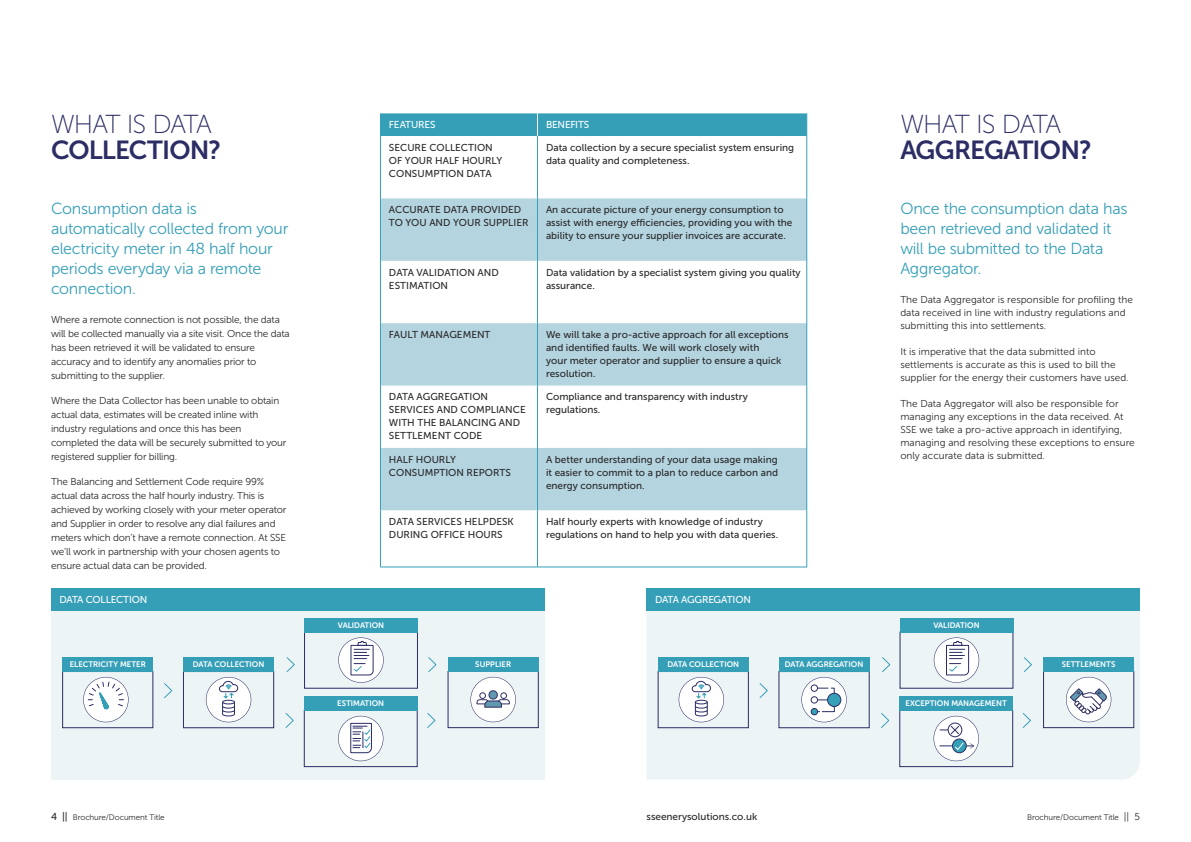
<style>
.page{position:relative;width:1191px;height:842px;background:#fff}
.page>*{position:absolute;margin:0;border:0;box-sizing:border-box;transform-origin:0 0}
.t1{font:26px "Museo Sans 700";letter-spacing:-.03em;color:#2b2d64}
.t2{font:26px "Museo Sans 100";letter-spacing:-.05em;color:#2b2d64}
.t3{font:16px/20px "Museo Sans 300";letter-spacing:-.02em;color:#369fb8}
.t4{font:10px/14px "Museo Sans 300";letter-spacing:-.015em;color:#292929}
.t5{font:10px/13px "Museo Sans 500";color:#292929}
.t6{font:10px "Museo Sans 500";letter-spacing:-.02em;color:#fff}
.t7{font:8px "Museo Sans Rounded 700";color:#fff}
.t8{font:8px "Museo Sans 300";letter-spacing:-.01em;color:#292929}
.s1{font-family:"Museo Sans 500";font-size:10px}
.s2{font-size:10px}
</style>
<div class="page">
<div style="left:647px;top:611px;width:493px;height:169px;background:#edf4f6"></div>
<div style="left:51px;top:611px;width:493px;height:169px;background:#edf4f6"></div>
<div style="left:646px;top:588px;width:494px;height:23px;background:#369fb8"></div>
<div style="left:51px;top:588px;width:493px;height:23px;background:#369fb8"></div>
<svg style="left:758px;top:682px;width:10px;height:17px"></svg>
<svg style="left:164px;top:683px;width:9px;height:15px"></svg>
<svg style="left:881px;top:656px;width:10px;height:17px"></svg>
<svg style="left:286px;top:657px;width:9px;height:15px"></svg>
<svg style="left:1022px;top:656px;width:11px;height:17px"></svg>
<svg style="left:428px;top:657px;width:9px;height:15px"></svg>
<svg style="left:880px;top:712px;width:10px;height:17px"></svg>
<svg style="left:285px;top:713px;width:9px;height:15px"></svg>
<svg style="left:1021px;top:712px;width:11px;height:17px"></svg>
<svg style="left:427px;top:713px;width:9px;height:15px"></svg>
<svg style="left:933px;top:716px;width:46px;height:45px"></svg>
<svg style="left:338px;top:716px;width:45px;height:45px"></svg>
<div style="left:899px;top:710px;width:114px;height:57px;border:1px solid #2b2d64"></div>
<div style="left:304px;top:710px;width:113px;height:57px;border:1px solid #2b2d64"></div>
<svg style="left:933px;top:637px;width:46px;height:46px"></svg>
<svg style="left:338px;top:637px;width:46px;height:46px"></svg>
<div style="left:304px;top:632px;width:114px;height:56px;border:1px solid #2b2d64"></div>
<svg style="left:801px;top:677px;width:45px;height:45px"></svg>
<svg style="left:206px;top:677px;width:45px;height:45px"></svg>
<div style="left:778px;top:671px;width:91px;height:57px;border:1px solid #2b2d64"></div>
<div style="left:183px;top:671px;width:91px;height:57px;border:1px solid #2b2d64"></div>
<svg style="left:678px;top:677px;width:46px;height:45px"></svg>
<div style="left:658px;top:671px;width:90px;height:57px;border:1px solid #2b2d64"></div>
<div style="left:658px;top:657px;width:90px;height:14px;background:#369fb8"></div>
<svg style="left:83px;top:677px;width:46px;height:45px"></svg>
<div style="left:62px;top:671px;width:91px;height:57px;border:1px solid #2b2d64"></div>
<div style="left:62px;top:657px;width:91px;height:14px;background:#369fb8"></div>
<div style="left:778px;top:657px;width:91px;height:14px;background:#369fb8"></div>
<div style="left:183px;top:657px;width:91px;height:14px;background:#369fb8"></div>
<svg style="left:1066px;top:677px;width:45px;height:45px"></svg>
<div style="left:1043px;top:671px;width:91px;height:57px;border:1px solid #2b2d64"></div>
<div style="left:1043px;top:657px;width:91px;height:14px;background:#369fb8"></div>
<svg style="left:470px;top:677px;width:46px;height:45px"></svg>
<div style="left:448px;top:671px;width:90px;height:57px;border:1px solid #2b2d64"></div>
<div style="left:448px;top:657px;width:90px;height:14px;background:#369fb8"></div>
<div style="left:899px;top:696px;width:114px;height:14px;background:#369fb8"></div>
<div style="left:304px;top:696px;width:113px;height:14px;background:#369fb8"></div>
<div style="left:899px;top:618px;width:114px;height:14px;background:#369fb8"></div>
<div style="left:304px;top:618px;width:114px;height:14px;background:#369fb8"></div>
<svg style="left:381px;top:510px;width:425px;height:57px"></svg>
<svg style="left:381px;top:198px;width:425px;height:312px;fill:#b4d4e0"></svg>
<hr style="left:380px;top:567px;width:157px;height:1px;background:#369fb8">
<hr style="left:537px;top:567px;width:270px;height:1px;background:#369fb8">
<hr style="left:380px;top:136px;width:1px;height:62px;background:#369fb8">
<hr style="left:380px;top:198px;width:1px;height:63px;background:#369fb8">
<hr style="left:380px;top:261px;width:1px;height:62px;background:#369fb8">
<hr style="left:380px;top:323px;width:1px;height:63px;background:#369fb8">
<hr style="left:380px;top:386px;width:1px;height:62px;background:#369fb8">
<hr style="left:380px;top:448px;width:1px;height:62px;background:#369fb8">
<hr style="left:380px;top:510px;width:1px;height:57px;background:#369fb8">
<hr style="left:806px;top:136px;width:1px;height:62px;background:#369fb8">
<hr style="left:806px;top:198px;width:1px;height:63px;background:#369fb8">
<hr style="left:806px;top:261px;width:1px;height:62px;background:#369fb8">
<hr style="left:806px;top:323px;width:1px;height:63px;background:#369fb8">
<hr style="left:806px;top:386px;width:1px;height:62px;background:#369fb8">
<hr style="left:806px;top:448px;width:1px;height:62px;background:#369fb8">
<hr style="left:806px;top:510px;width:1px;height:57px;background:#369fb8">
<div style="left:380px;top:113px;width:427px;height:23px;background:#369fb8"></div>
<hr style="left:537px;top:136px;width:1px;height:62px;background:#369fb8">
<hr style="left:537px;top:198px;width:1px;height:63px;background:#369fb8">
<hr style="left:537px;top:261px;width:1px;height:62px;background:#369fb8">
<hr style="left:537px;top:323px;width:1px;height:63px;background:#369fb8">
<hr style="left:537px;top:386px;width:1px;height:62px;background:#369fb8">
<hr style="left:537px;top:448px;width:1px;height:62px;background:#369fb8">
<hr style="left:537px;top:510px;width:1px;height:57px;background:#369fb8">
<h1 class="t2" style="left:51px;top:110px;width:162px">WHAT IS DATA</h1>
<h1 class="t1" style="left:51px;top:135px;width:172px">COLLECTION?</h1>
<h1 class="t2" style="left:900px;top:110px;width:162px">WHAT IS DATA</h1>
<h1 class="t1" style="left:900px;top:135px;width:193px">AGGREGATION?</h1>
<p class="t6" style="left:389px;top:120px;width:48px">FEATURES</p>
<p class="t6" style="left:546px;top:120px;width:45px">BENEFITS</p>
<p class="t5" style="left:389px;top:141px;width:115px">SECURE COLLECTION<br>OF YOUR HALF HOURLY<br>CONSUMPTION DATA</p>
<p class="t5" style="left:546px;top:141px;width:250px">Data collection by a secure specialist system ensuring data quality and completeness.</p>
<p class="t5" style="left:389px;top:203px;width:141px">ACCURATE DATA PROVIDED<br>TO YOU AND YOUR SUPPLIER</p>
<p class="t5" style="left:546px;top:203px;width:248px">An accurate picture of your energy consumption to assist with energy efficiencies, providing you with the ability to ensure your supplier invoices are accurate.</p>
<p class="t5" style="left:389px;top:266px;width:111px">DATA VALIDATION AND<br>ESTIMATION</p>
<p class="t5" style="left:546px;top:266px;width:256px">Data validation by a specialist system giving you quality assurance.</p>
<h2 class="t3" style="left:51px;top:198px;width:239px">Consumption data is automatically collected from your electricity meter in 48 half hour periods everyday via a remote connection.</h2>
<h2 class="t3" style="left:900px;top:198px;width:229px">Once the consumption data has been retrieved and validated it will be submitted to the Data<br>Aggregator.</h2>
<p class="t4" style="left:51px;top:312px;width:240px">Where a remote connection is not possible, the data will be collected manually via a site visit. Once the data has been retrieved it will be validated to ensure accuracy and to identify any anomalies prior to submitting to the supplier.</p>
<p class="t4" style="left:51px;top:394px;width:237px">Where the Data Collector has been unable to obtain actual data, estimates will be created inline with industry regulations and once this has been completed the data will be securely submitted to your registered supplier for billing.</p>
<p class="t4" style="left:51px;top:475px;width:237px">The Balancing and Settlement Code require 99% actual data across the half hourly industry. This is achieved by working closely with your meter operator and Supplier in order to resolve any dial failures and meters which don’t have a remote connection. At SSE we’ll work in partnership with your chosen agents to ensure actual data can be provided.</p>
<p class="t4" style="left:900px;top:293px;width:234px;line-height:13px">The Data Aggregator is responsible for profiling the data received in line with industry regulations and submitting this into settlements.</p>
<p class="t4" style="left:900px;top:345px;width:230px;line-height:13px">It is imperative that the data submitted into settlements is accurate as this is used to bill the supplier for the energy their customers have used.</p>
<p class="t4" style="left:900px;top:397px;width:236px;line-height:13px">The Data Aggregator will also be responsible for managing any exceptions in the data received. At SSE we take a pro-active approach in identifying, managing and resolving these exceptions to ensure only accurate data is submitted.</p>
<p class="t5" style="left:389px;top:328px;width:103px">FAULT MANAGEMENT</p>
<p class="t5" style="left:546px;top:328px;width:244px">We will take a pro-active approach for all exceptions and identified faults. We will work closely with<br>your meter operator and supplier to ensure a quick resolution.</p>
<p class="t5" style="left:389px;top:390px;width:138px">DATA AGGREGATION<br>SERVICES AND COMPLIANCE<br>WITH THE BALANCING AND<br>SETTLEMENT CODE</p>
<p class="t5" style="left:546px;top:390px;width:203px">Compliance and transparency with industry regulations.</p>
<p class="t5" style="left:389px;top:453px;width:123px">HALF HOURLY<br>CONSUMPTION REPORTS</p>
<p class="t5" style="left:546px;top:453px;width:233px;text-align:justify">A better understanding of your data usage making it easier to commit to a plan to reduce carbon and energy consumption.</p>
<p class="t5" style="left:389px;top:515px;width:126px">DATA SERVICES HELPDESK<br>DURING OFFICE HOURS</p>
<p class="t5" style="left:546px;top:515px;width:234px">Half hourly experts with knowledge of industry regulations on hand to help you with data queries.</p>
<p class="t6" style="left:60px;top:594px;width:89px">DATA COLLECTION</p>
<p class="t6" style="left:655px;top:594px;width:97px">DATA AGGREGATION</p>
<p class="t7" style="left:338px;top:621px;width:48px">VALIDATION</p>
<p class="t7" style="left:933px;top:621px;width:48px">VALIDATION</p>
<p class="t7" style="left:193px;top:660px;width:73px">DATA COLLECTION</p>
<p class="t7" style="left:475px;top:660px;width:37px">SUPPLIER</p>
<p class="t7" style="left:785px;top:660px;width:80px">DATA AGGREGATION</p>
<p class="t7" style="left:1061px;top:660px;width:55px">SETTLEMENTS</p>
<p class="t7" style="left:337px;top:699px;width:48px">ESTIMATION</p>
<p class="t7" style="left:905px;top:699px;width:103px">EXCEPTION MANAGEMENT</p>
<p class="t7" style="left:70px;top:660px;width:77px">ELECTRICITY METER</p>
<p class="t7" style="left:667px;top:660px;width:73px">DATA COLLECTION</p>
<p class="t8" style="left:51px;top:813px;width:115px"><span class="s1">4 ||</span> Brochure/Document Title</p>
<p class="t5" style="left:646px;top:810px;width:112px">sseenerysolutions.co.uk</p>
<p class="t8" style="left:1027px;top:813px;width:114px">Brochure/Document Title <span class="s2">|| 5</span></p>
</div>
